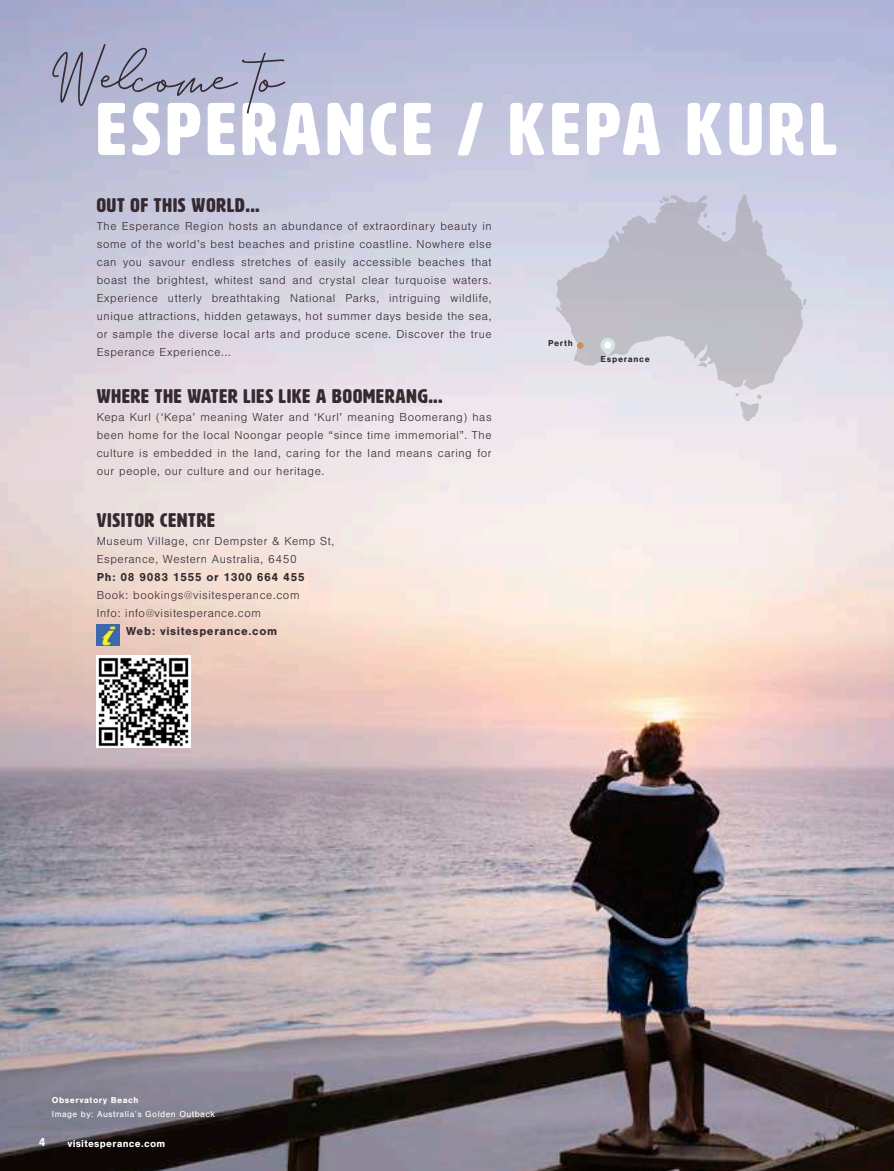
<style>
.page{position:relative;width:894px;height:1171px;background:#fff}
.page>*{position:absolute;margin:0;border:0;box-sizing:border-box;transform-origin:0 0}
.t1{font:73.5px "HWT Artz";letter-spacing:.075em;color:#fff}
.t2{font:52.5px "Janethville";color:#352a30}
.t3{font:19.5px "HWT Artz";letter-spacing:.05em;color:#352a30}
.t4{font:300 12px/18px "Nimbus San";letter-spacing:.05em;color:#352a30}
.t5{font:700 12px "Nimbus San";letter-spacing:.05em;color:#352a30}
.t6{font:700 12px "Nimbus San";color:#fff}
.t7{font:700 10.5px "Nimbus San";letter-spacing:.025em;color:#fff}
.t8{font:9px "Nimbus San";letter-spacing:.05em;color:#fff}
.t9{font:700 9px "Nimbus San";letter-spacing:.05em;color:#fff}
.t10{font:700 9px "Nimbus San";letter-spacing:.075em;color:#352a30}
</style>
<div class="page">
<img style="left:0;top:0;width:894px;height:1170px">
<img style="left:97px;top:624px;width:23px;height:21px">
<img style="left:97px;top:655px;width:94px;height:92px">
<svg style="left:556px;top:195px;width:247px;height:195px;background:#c8c7d2"></svg>
<svg style="left:698px;top:361px;width:9px;height:6px"></svg>
<svg style="left:803px;top:299px;width:4px;height:6px"></svg>
<svg style="left:703px;top:212px;width:4px;height:6px"></svg>
<svg style="left:721px;top:232px;width:5px;height:3px"></svg>
<svg style="left:735px;top:393px;width:27px;height:28px"></svg>
<svg style="left:660px;top:196px;width:9px;height:7px"></svg>
<div style="left:600px;top:338px;width:15px;height:14px;background:#d7e2e4;border-radius:50%"></div>
<svg style="left:601px;top:348px;width:13px;height:8px"></svg>
<div style="left:604px;top:341px;width:7px;height:7px;background:#fff;border-radius:50%"></div>
<div style="left:577px;top:342px;width:6px;height:7px;background:#c7914b;border-radius:50%"></div>
<h2 class="t2" style="left:52px;top:44px;width:247px">Welcome to</h2>
<h1 class="t1" style="left:97px;top:91px;width:741px">ESPERANCE / KEPA KURL</h1>
<h3 class="t3" style="left:97px;top:195px;width:164px">OUT OF THIS WORLD...</h3>
<p class="t4" style="left:97px;top:217px;width:396px;text-align:justify">The Esperance Region hosts an abundance of extraordinary beauty in some of the world’s best beaches and pristine coastline. Nowhere else can you savour endless stretches of easily accessible beaches that boast the brightest, whitest sand and crystal clear turquoise waters.<br>Experience utterly breathtaking National Parks, intriguing wildlife, unique attractions, hidden getaways, hot summer days beside the sea, or sample the diverse local arts and produce scene. Discover the true Esperance Experience...</p>
<h3 class="t3" style="left:97px;top:386px;width:347px">WHERE THE WATER LIES LIKE A BOOMERANG...</h3>
<p class="t4" style="left:97px;top:408px;width:396px;text-align:justify">Kepa Kurl (‘Kepa’ meaning Water and ‘Kurl’ meaning Boomerang) has been home for the local Noongar people “since time immemorial”. The culture is embedded in the land, caring for the land means caring for our people, our culture and our heritage.</p>
<h3 class="t3" style="left:97px;top:509px;width:120px">VISITOR CENTRE</h3>
<p class="t4" style="left:97px;top:532px;width:239px">Museum Village, cnr Dempster &amp; Kemp St,<br>Esperance, Western Australia, 6450</p>
<p class="t5" style="left:97px;top:570px;width:209px">Ph: 08 9083 1555 or 1300 664 455</p>
<p class="t4" style="left:97px;top:586px;width:204px">Book: bookings@visitesperance.com<br>Info: info@visitesperance.com</p>
<p class="t5" style="left:126px;top:624px;width:152px">Web: visitesperance.com</p>
<p class="t10" style="left:548px;top:338px;width:26px">Perth</p>
<p class="t10" style="left:601px;top:353px;width:51px">Esperance</p>
<p class="t9" style="left:52px;top:1094px;width:88px">Observatory Beach</p>
<p class="t8" style="left:52px;top:1108px;width:165px">Image by: Australia’s Golden Outback</p>
<p class="t6" style="left:39px;top:1135px;width:8px">4</p>
<p class="t7" style="left:67px;top:1136px;width:99px">visitesperance.com</p>
</div>
